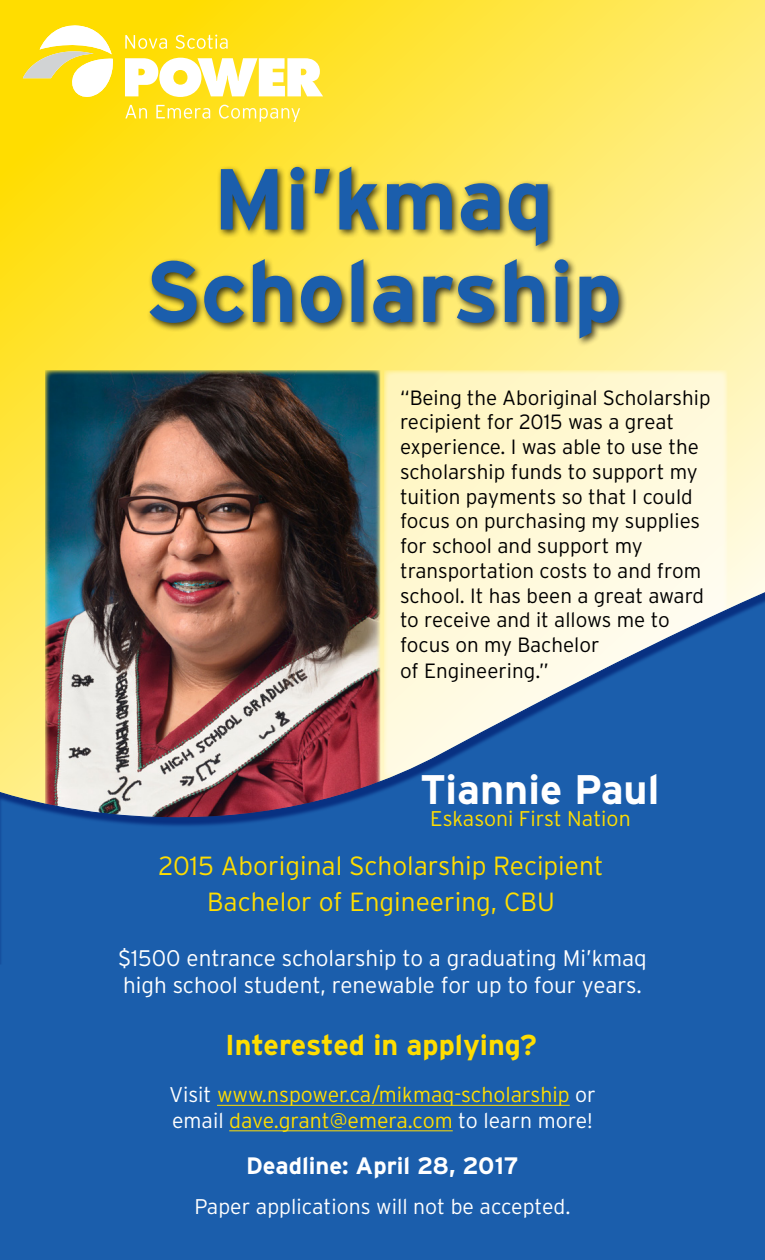
<style>
.page{position:relative;width:765px;height:1260px;background:#fff}
.page>*{position:absolute;margin:0;border:0;box-sizing:border-box;transform-origin:0 0}
.t1{font:700 86.25px/92.5px "Interstate";color:#1b5eac;text-align:center}
.t2{font:700 41.25px "Interstate";color:#fff}
.t3{font:700 28.75px "Interstate";color:#fd0}
.t4{font:300 26.25px/36px "Interstate";color:#fd0;text-align:center}
.t5{font:700 23.75px "Interstate";color:#fff}
.t6{font:300 22.5px/27px "Interstate";color:#fff}
.t7{font:300 21.25px/25.5px "Interstate";color:#fd0}
.t8{font:300 21.25px "Interstate";color:#fff}
.t9{font:300 20.62px/24.9px "Interstate";color:#000}
.s1{color:#fff}
</style>
<div class="page">
<svg style="left:0;top:0;width:765px;height:580px;background:#fee750"></svg>
<img style="left:45px;top:371px;width:335px;height:209px">
<div style="left:384px;top:371px;width:344px;height:406px;background:linear-gradient(to right,#fff6c3,#fffbe4)"></div>
<div style="left:0;top:580px;width:765px;height:415px;background:#1b5eac;opacity:.75"></div>
<div style="left:0;top:964px;width:765px;height:296px;background:#1b5eac"></div>
<hr style="left:217px;top:1105px;width:353px;height:1px;background:#fd0">
<hr style="left:229px;top:1131px;width:224px;height:1px;background:#fd0">
<div style="left:146px;top:163px;width:482px;height:184px;background:#000;opacity:.75"></div>
<svg style="left:125px;top:58px;width:198px;height:39px"></svg>
<svg style="left:125px;top:105px;width:22px;height:13px"></svg>
<svg style="left:156px;top:105px;width:54px;height:14px"></svg>
<svg style="left:219px;top:105px;width:81px;height:17px"></svg>
<svg style="left:125px;top:35px;width:42px;height:14px"></svg>
<svg style="left:176px;top:35px;width:52px;height:14px"></svg>
<svg style="left:23px;top:26px;width:91px;height:73px"></svg>
<h1 class="t1" style="left:145px;top:152px;width:479px">Mi’kmaq<br>Scholarship</h1>
<p class="t9" style="left:400px;top:385px;width:312px">“Being the Aboriginal Scholarship recipient for 2015 was a great experience. I was able to use the scholarship funds to support my tuition payments so that I could focus on purchasing my supplies for school and support my transportation costs to and from school. It has been a great award to receive and it allows me to focus on my Bachelor<br>of Engineering.”</p>
<h2 class="t2" style="left:420px;top:764px;width:241px">Tiannie Paul</h2>
<p class="t7" style="left:430px;top:806px;width:202px">Eskasoni First Nation</p>
<p class="t4" style="left:159px;top:848px;width:446px">2015 Aboriginal Scholarship Recipient<br>Bachelor of Engineering, CBU</p>
<p class="t6" style="left:118px;top:945px;width:530px">$1500 entrance scholarship to a graduating Mi’kmaq high school student, renewable for up to four years.</p>
<h3 class="t3" style="left:225px;top:1027px;width:313px">Interested in applying?</h3>
<p class="t7" style="left:169px;top:1082px;width:428px"><span class="s1">Visit</span> www.nspower.ca/mikmaq-scholarship <span class="s1">or email</span> dave.grant@emera.com <span class="s1">to learn more!</span></p>
<p class="t5" style="left:246px;top:1151px;width:274px">Deadline: April 28, 2017</p>
<p class="t8" style="left:195px;top:1194px;width:377px">Paper applications will not be accepted.</p>
</div>
